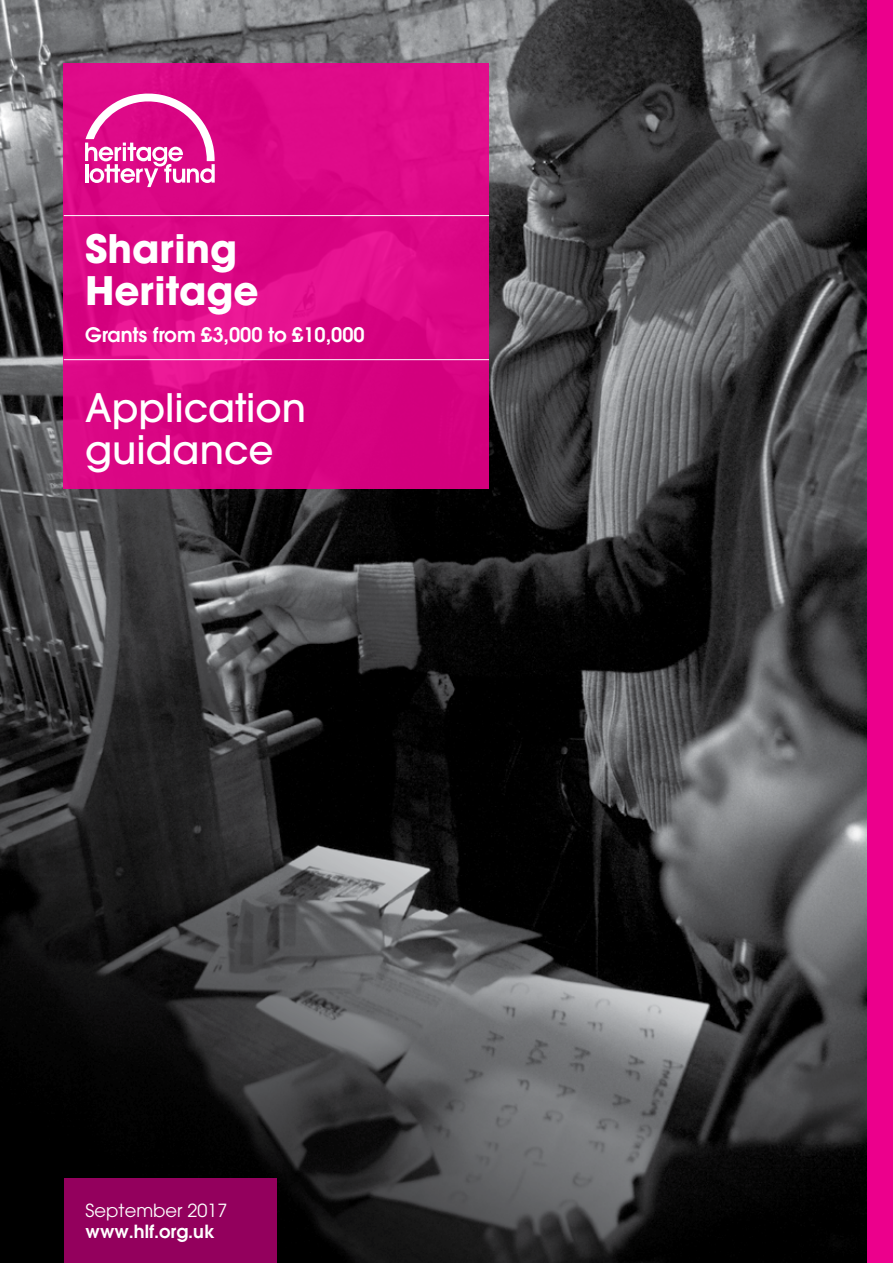
<style>
.page{position:relative;width:893px;height:1263px;background:#fff}
.page>*{position:absolute;margin:0;border:0;box-sizing:border-box;transform-origin:0 0}
.t1{font:500 39px/42px "ITC Avant Garde Pro";color:#fff}
.t2{font:700 39px/42px "ITC Avant Garde Pro";color:#fff}
.t3{font:600 19.95px "ITC Avant Garde Pro";color:#fff}
.t4{font:600 18px/21px "ITC Avant Garde Pro";color:#fff}
.s1{font-weight:400}
</style>
<div class="page">
<img style="left:0;top:0;width:867px;height:1263px">
<svg style="left:64px;top:64px;width:425px;height:425px;background:#db0785"></svg>
<hr style="left:64px;top:215px;width:425px;height:1px;background:#fff">
<hr style="left:64px;top:359px;width:425px;height:1px;background:#fff">
<div style="left:867px;top:0;width:26px;height:1263px;background:#ec008c"></div>
<div style="left:64px;top:1178px;width:212px;height:85px;background:#93005d"></div>
<svg style="left:85px;top:94px;width:130px;height:93px"></svg>
<h1 class="t2" style="left:85px;top:227px;width:175px">Sharing<br>Heritage</h1>
<p class="t3" style="left:85px;top:322px;width:281px">Grants from £3,000 to £10,000</p>
<h1 class="t1" style="left:85px;top:386px;width:223px">Application guidance</h1>
<p class="t4" style="left:86px;top:1199px;width:143px"><span class="s1">September 2017 </span>www.hlf.org.uk</p>
</div>
